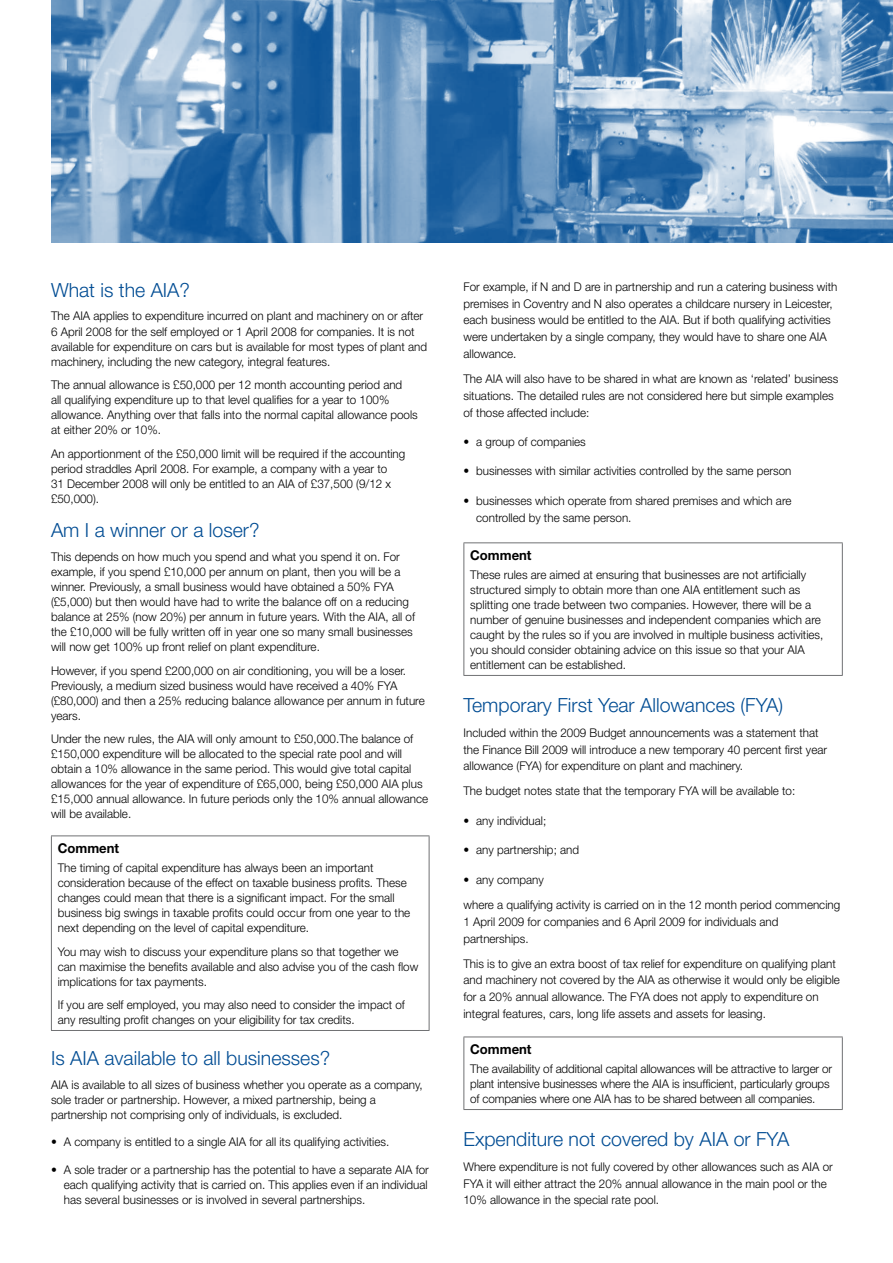
<style>
.page{position:relative;width:893px;height:1263px;background:#fff}
.page>*{position:absolute;margin:0;border:0;box-sizing:border-box;transform-origin:0 0}
.t1{font:300 19.5px "Helvetica Neue";color:#004c93}
.t2{font:700 13.5px "Helvetica Neue";color:#000}
.t3{font:300 12px/15px "Helvetica Neue";color:#000}
</style>
<div class="page">
<hr style="left:51px;top:835px;width:378px;height:1px;background:#707173">
<hr style="left:51px;top:836px;width:1px;height:194px;background:#707173">
<hr style="left:429px;top:836px;width:1px;height:194px;background:#707173">
<hr style="left:51px;top:1030px;width:378px;height:1px;background:#707173">
<hr style="left:463px;top:542px;width:380px;height:1px;background:#707173">
<hr style="left:463px;top:543px;width:1px;height:132px;background:#707173">
<hr style="left:842px;top:543px;width:1px;height:132px;background:#707173">
<hr style="left:463px;top:675px;width:380px;height:1px;background:#707173">
<hr style="left:463px;top:1036px;width:380px;height:1px;background:#707173">
<hr style="left:463px;top:1037px;width:1px;height:72px;background:#707173">
<hr style="left:842px;top:1037px;width:1px;height:72px;background:#707173">
<hr style="left:463px;top:1109px;width:380px;height:1px;background:#707173">
<img style="left:51px;top:0;width:842px;height:242px">
<h1 class="t1" style="left:51px;top:278px;width:141px">What is the AIA?</h1>
<p class="t3" style="left:51px;top:308px;width:378px">The AIA applies to expenditure incurred on plant and machinery on or after 6 April 2008 for the self employed or 1 April 2008 for companies. It is not available for expenditure on cars but is available for most types of plant and machinery, including the new category, integral features.</p>
<p class="t3" style="left:51px;top:377px;width:368px">The annual allowance is £50,000 per 12 month accounting period and<br>all qualifying expenditure up to that level qualifies for a year to 100% allowance. Anything over that falls into the normal capital allowance pools at either 20% or 10%.</p>
<p class="t3" style="left:51px;top:446px;width:356px">An apportionment of the £50,000 limit will be required if the accounting period straddles April 2008. For example, a company with a year to<br>31 December 2008 will only be entitled to an AIA of £37,500 (9/12 x £50,000).</p>
<h1 class="t1" style="left:51px;top:518px;width:210px">Am I a winner or a loser?</h1>
<p class="t3" style="left:51px;top:549px;width:366px">This depends on how much you spend and what you spend it on. For example, if you spend £10,000 per annum on plant, then you will be a winner. Previously, a small business would have obtained a 50% FYA (£5,000) but then would have had to write the balance off on a reducing balance at 25% (now 20%) per annum in future years. With the AIA, all of the £10,000 will be fully written off in year one so many small businesses will now get 100% up front relief on plant expenditure.</p>
<p class="t3" style="left:51px;top:662px;width:375px">However, if you spend £200,000 on air conditioning, you will be a loser.<br>Previously, a medium sized business would have received a 40% FYA (£80,000) and then a 25% reducing balance allowance per annum in future years.</p>
<p class="t3" style="left:51px;top:731px;width:379px">Under the new rules, the AIA will only amount to £50,000.The balance of £150,000 expenditure will be allocated to the special rate pool and will obtain a 10% allowance in the same period. This would give total capital allowances for the year of expenditure of £65,000, being £50,000 AIA plus £15,000 annual allowance. In future periods only the 10% annual allowance will be available.</p>
<p class="t2" style="left:58px;top:840px;width:63px">Comment</p>
<p class="t3" style="left:58px;top:860px;width:354px">The timing of capital expenditure has always been an important consideration because of the effect on taxable business profits. These changes could mean that there is a significant impact. For the small business big swings in taxable profits could occur from one year to the next depending on the level of capital expenditure.</p>
<p class="t3" style="left:58px;top:943px;width:362px">You may wish to discuss your expenditure plans so that together we can maximise the benefits available and also advise you of the cash flow implications for tax payments.</p>
<p class="t3" style="left:58px;top:997px;width:349px">If you are self employed, you may also need to consider the impact of any resulting profit changes on your eligibility for tax credits.</p>
<h1 class="t1" style="left:51px;top:1046px;width:281px">Is AIA available to all businesses?</h1>
<p class="t3" style="left:51px;top:1076px;width:373px">AIA is available to all sizes of business whether you operate as a company, sole trader or partnership. However, a mixed partnership, being a partnership not comprising only of individuals, is excluded.</p>
<p class="t3" style="left:51px;top:1134px;width:340px">• A company is entitled to a single AIA for all its qualifying activities.</p>
<p class="t3" style="left:64px;top:1162px;width:367px;text-align:justify;text-indent:-13px">• A sole trader or a partnership has the potential to have a separate AIA for each qualifying activity that is carried on. This applies even if an individual has several businesses or is involved in several partnerships.</p>
<p class="t3" style="left:463px;top:278px;width:375px;line-height:16.6px">For example, if N and D are in partnership and run a catering business with premises in Coventry and N also operates a childcare nursery in Leicester, each business would be entitled to the AIA. But if both qualifying activities were undertaken by a single company, they would have to share one AIA allowance.</p>
<p class="t3" style="left:463px;top:370px;width:376px;line-height:16.6px">The AIA will also have to be shared in what are known as ‘related’ business situations. The detailed rules are not considered here but simple examples of those affected include:</p>
<p class="t3" style="left:463px;top:434px;width:124px">• a group of companies</p>
<p class="t3" style="left:463px;top:463px;width:329px">• businesses with similar activities controlled by the same person</p>
<p class="t3" style="left:476px;top:492px;width:317px;line-height:16.6px;text-indent:-13px">• businesses which operate from shared premises and which are controlled by the same person.</p>
<p class="t2" style="left:470px;top:547px;width:63px">Comment</p>
<p class="t3" style="left:470px;top:567px;width:355px">These rules are aimed at ensuring that businesses are not artificially structured simply to obtain more than one AIA entitlement such as splitting one trade between two companies. However, there will be a number of genuine businesses and independent companies which are caught by the rules so if you are involved in multiple business activities, you should consider obtaining advice on this issue so that your AIA entitlement can be established.</p>
<h1 class="t1" style="left:463px;top:693px;width:321px">Temporary First Year Allowances (FYA)</h1>
<p class="t3" style="left:463px;top:724px;width:365px;line-height:16.6px">Included within the 2009 Budget announcements was a statement that the Finance Bill 2009 will introduce a new temporary 40 percent first year allowance (FYA) for expenditure on plant and machinery.</p>
<p class="t3" style="left:463px;top:783px;width:333px">The budget notes state that the temporary FYA will be available to:</p>
<p class="t3" style="left:463px;top:813px;width:84px">• any individual;</p>
<p class="t3" style="left:463px;top:842px;width:117px">• any partnership; and</p>
<p class="t3" style="left:463px;top:867px;width:378px;line-height:25.2px">• any company<br>where a qualifying activity is carried on in the 12 month period commencing</p>
<p class="t3" style="left:463px;top:913px;width:317px;line-height:16.6px">1 April 2009 for companies and 6 April 2009 for individuals and partnerships.</p>
<p class="t3" style="left:463px;top:955px;width:378px;line-height:16.6px">This is to give an extra boost of tax relief for expenditure on qualifying plant and machinery not covered by the AIA as otherwise it would only be eligible for a 20% annual allowance. The FYA does not apply to expenditure on integral features, cars, long life assets and assets for leasing.</p>
<p class="t2" style="left:470px;top:1041px;width:63px">Comment</p>
<p class="t3" style="left:470px;top:1061px;width:363px">The availability of additional capital allowances will be attractive to larger or plant intensive businesses where the AIA is insufficient, particularly groups of companies where one AIA has to be shared between all companies.</p>
<h1 class="t1" style="left:463px;top:1127px;width:327px">Expenditure not covered by AIA or FYA</h1>
<p class="t3" style="left:463px;top:1158px;width:371px;line-height:16.6px">Where expenditure is not fully covered by other allowances such as AIA or<br>FYA it will either attract the 20% annual allowance in the main pool or the<br>10% allowance in the special rate pool.</p>
</div>
